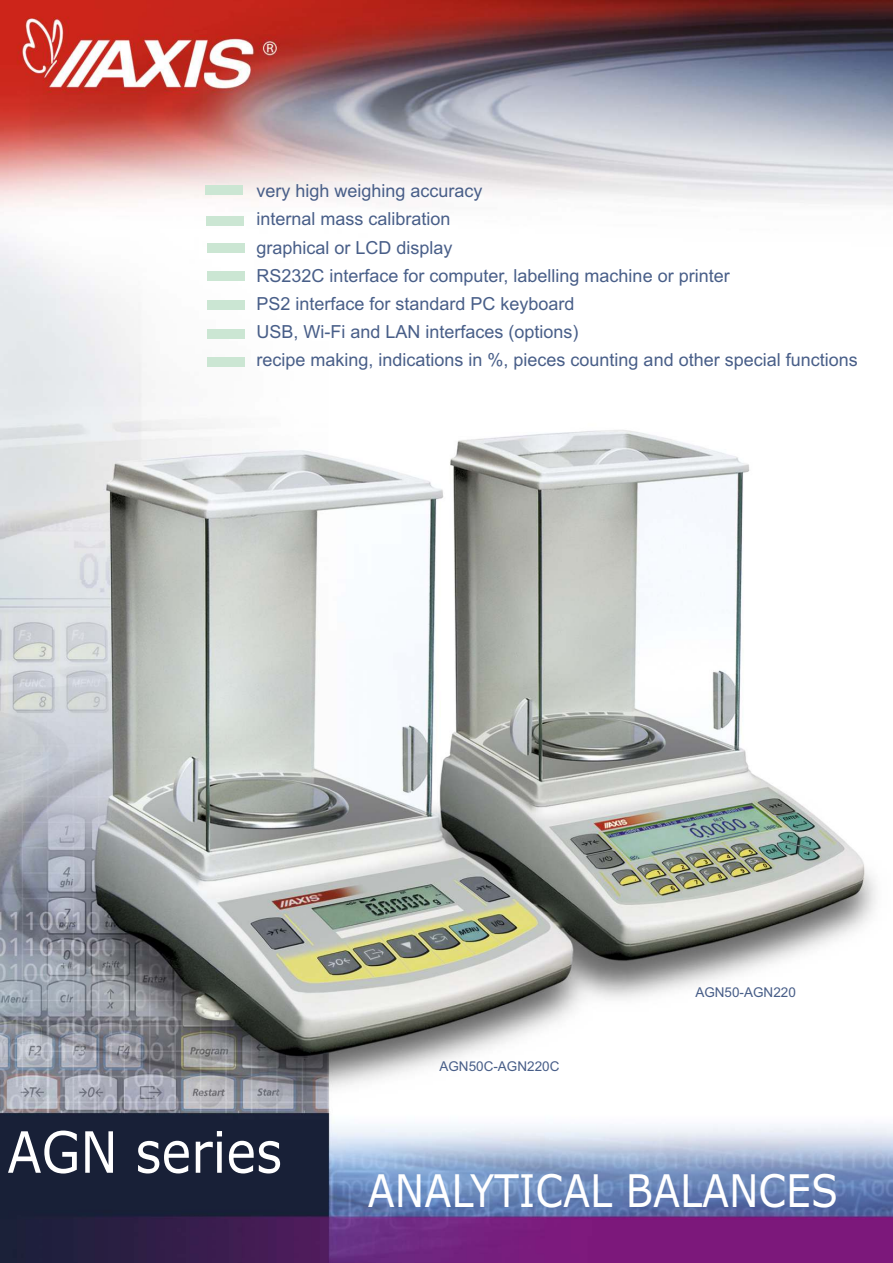
<style>
.page{position:relative;width:893px;height:1263px;background:#fff}
.page>*{position:absolute;margin:0;border:0;box-sizing:border-box;transform-origin:0 0}
.t1{font:57px "Verdana";color:#fff;scale:.88 1}
.t2{font:45px "Verdana";color:#fff;scale:.88 1}
.t3{font:18px/28.2px "Arial";color:#485e88}
.t4{font:13.5px "Arial";color:#485e88}
</style>
<div class="page">
<img style="left:0;top:0;width:893px;height:1263px">
<div style="left:207px;top:243px;width:38px;height:9px;background:#cbe6d3"></div>
<div style="left:207px;top:272px;width:38px;height:9px;background:#cbe6d3"></div>
<div style="left:207px;top:300px;width:38px;height:9px;background:#cbe6d3"></div>
<div style="left:207px;top:329px;width:38px;height:9px;background:#cbe6d3"></div>
<div style="left:207px;top:357px;width:38px;height:9px;background:#cbe6d3"></div>
<div style="left:207px;top:217px;width:37px;height:9px;background:#cbe6d3"></div>
<div style="left:205px;top:185px;width:38px;height:9px;background:#cbe6d3"></div>
<p class="t3" style="left:256px;top:178px;width:603px">very high weighing accuracy<br>internal mass calibration<br>graphical or LCD display<br>RS232C interface for computer, labelling machine or printer<br>PS2 interface for standard PC keyboard<br>USB, Wi-Fi and LAN interfaces (options)<br>recipe making, indications in %, pieces counting and other special functions</p>
<h1 class="t1" style="left:7px;top:1129px;width:314px">AGN series</h1>
<p class="t4" style="left:439px;top:1061px;width:122px">AGN50C-AGN220C</p>
<p class="t4" style="left:695px;top:987px;width:102px">AGN50-AGN220</p>
<h2 class="t2" style="left:368px;top:1172px;width:536px">ANALYTICAL BALANCES</h2>
</div>
